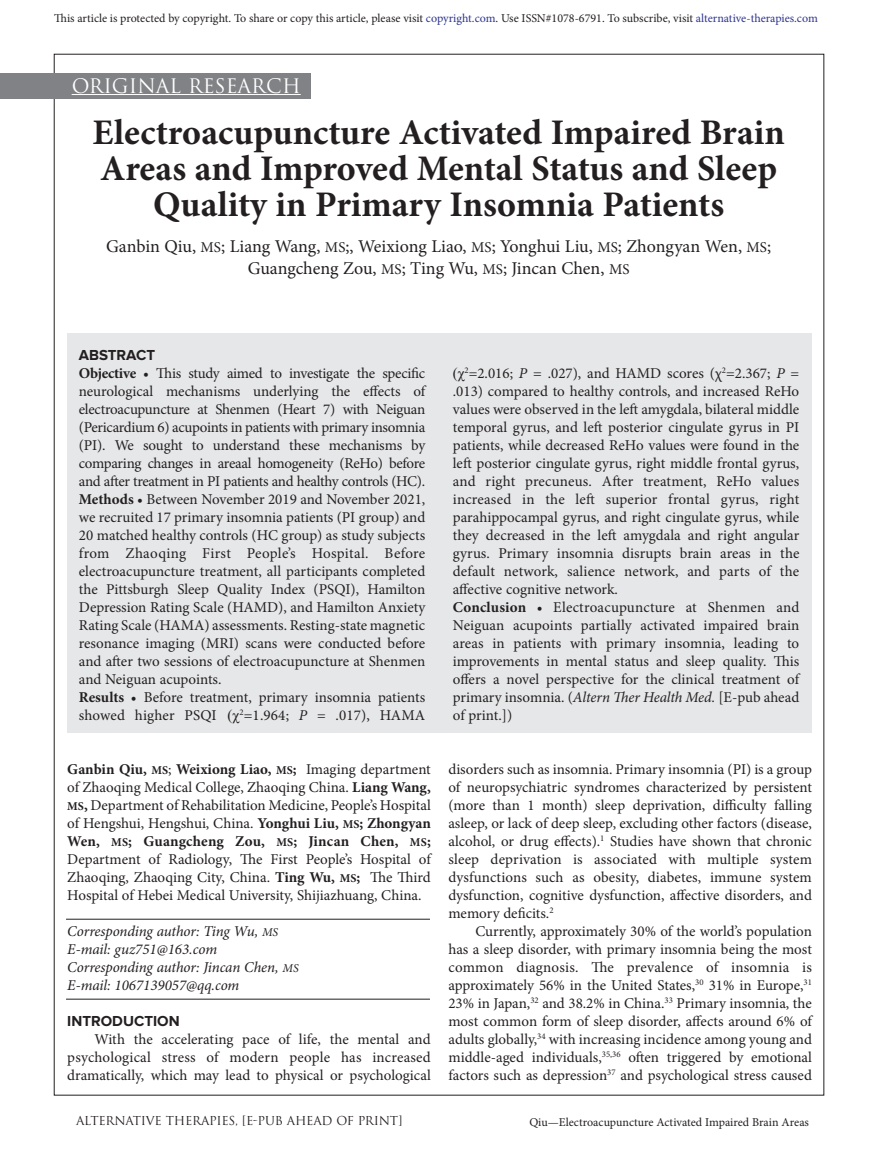
<style>
.page{position:relative;width:878px;height:1175px;background:#fff}
.page>*{position:absolute;margin:0;border:0;box-sizing:border-box;transform-origin:0 0}
.Normal_No_Indent{font:700 36px/36px "Minion Pro";color:#231f20;text-align:center}
.TOC_Section_Titles{font:19.5px "Trajan Pro";color:#fff}
.Normal_No_Indent-2{font:18px "Minion Pro";letter-spacing:-.005em;color:#231f20}
.t1{font:15px/18px "Minion Pro";color:#231f20;text-align:justify}
.t2{font:italic 15px "Minion Pro";letter-spacing:-.005em;color:#231f20}
.Abstract{font:700 15px "Proxima Nova";color:#231f20}
.Article_Footer_Title{font:12px "Minion Pro";color:#231f20}
.Issue___Volume{font:12px "Trajan Pro";letter-spacing:-.02em;color:#231f20}
.s1{color:#2d3490}
.s2{font-size:15px}
.s3{font-weight:700}
.s4{font-family:"Times New Roman"}
.s5{font-style:italic}
.s6{font-weight:700;font-size:12px}
.s7{font-size:12px}
</style>
<div class="page">
<div style="left:0;top:73px;width:310px;height:25px;background:#808285"></div>
<hr style="left:72px;top:94px;width:229px;height:1px;background:#fff">
<hr style="left:66px;top:998px;width:364px;height:1px;background:#231f20">
<hr style="left:66px;top:919px;width:364px;height:1px;background:#231f20">
<div style="left:67px;top:333px;width:744px;height:400px;background:#e6e7e9"></div>
<p class="Article_Footer_Title" style="left:54px;top:10px;width:765px">This article is protected by copyright. To share or copy this article, please visit <span class="s1">copyright.com</span>. Use ISSN#1078-6791. To subscribe, visit <span class="s1">alternative-therapies.com</span></p>
<p class="TOC_Section_Titles" style="left:72px;top:73px;width:230px">ORIGINAL RESEARCH</p>
<p class="Normal_No_Indent" style="left:93px;top:114px;width:693px">Electroacupuncture Activated Impaired Brain<br>Areas and Improved Mental Status and Sleep<br>Quality in Primary Insomnia Patients</p>
<p class="Normal_No_Indent-2" style="left:106px;top:234px;width:666px">Ganbin Qiu, <span class="s2">MS</span>; Liang Wang, <span class="s2">MS</span>;, Weixiong Liao, <span class="s2">MS</span>; Yonghui Liu, <span class="s2">MS</span>; Zhongyan Wen, <span class="s2">MS</span>;</p>
<p class="Normal_No_Indent-2" style="left:248px;top:256px;width:383px">Guangcheng Zou, <span class="s2">MS</span>; Ting Wu, <span class="s2">MS</span>; Jincan Chen, <span class="s2">MS</span></p>
<p class="Abstract" style="left:79px;top:346px;width:78px">ABSTRACT</p>
<p class="t1" style="left:79px;top:364px;width:348px"><span class="s3">Objective</span> • This study aimed to investigate the specific neurological mechanisms underlying the effects of electroacupuncture at Shenmen (Heart 7) with Neiguan (Pericardium 6) acupoints in patients with primary insomnia (PI). We sought to understand these mechanisms by comparing changes in areaal homogeneity (ReHo) before and after treatment in PI patients and healthy controls (HC).</p>
<p class="t1" style="left:79px;top:490px;width:348px"><span class="s3">Methods</span> • Between November 2019 and November 2021, we recruited 17 primary insomnia patients (PI group) and 20 matched healthy controls (HC group) as study subjects from Zhaoqing First People’s Hospital. Before electroacupuncture treatment, all participants completed the Pittsburgh Sleep Quality Index (PSQI), Hamilton Depression Rating Scale (HAMD), and Hamilton Anxiety Rating Scale (HAMA) assessments. Resting-state magnetic resonance imaging (MRI) scans were conducted before and after two sessions of electroacupuncture at Shenmen and Neiguan acupoints.</p>
<p class="t1" style="left:79px;top:688px;width:348px"><span class="s3">Results</span> • Before treatment, primary insomnia patients showed higher PSQI <span class="s4">(χ</span><sup>2</sup>=1.964; <span class="s5">P</span> = .017), HAMA</p>
<p class="t1" style="left:67px;top:760px;width:365px"><span class="s3">Ganbin Qiu,</span> <span class="s6">MS</span>; <span class="s3">Weixiong Liao,</span> <span class="s6">MS</span><span class="s3">;</span> Imaging department of Zhaoqing Medical College, Zhaoqing China. <span class="s3">Liang Wang, </span><span class="s6">MS</span><span class="s3">,</span> Department of Rehabilitation Medicine, People’s Hospital of Hengshui, Hengshui, China. <span class="s3">Yonghui Liu,</span> <span class="s6">MS</span><span class="s3">; Zhongyan Wen,</span> <span class="s6">MS</span><span class="s3">; Guangcheng Zou,</span> <span class="s6">MS</span><span class="s3">; Jincan Chen,</span> <span class="s6">MS</span><span class="s3">; </span>Department of Radiology, The First People’s Hospital of Zhaoqing, Zhaoqing City, China. <span class="s3">Ting Wu,</span> <span class="s6">MS</span><span class="s3">;</span> The Third Hospital of Hebei Medical University, Shijiazhuang, China.</p>
<p class="t2" style="left:67px;top:921px;width:212px">Corresponding author: Ting Wu, <span class="s7">MS</span></p>
<p class="t2" style="left:67px;top:939px;width:151px">E-mail: guz751@163.com</p>
<p class="t2" style="left:67px;top:957px;width:233px">Corresponding author: Jincan Chen, <span class="s7">MS</span></p>
<p class="t2" style="left:67px;top:975px;width:174px">E-mail: 1067139057@qq.com</p>
<p class="Abstract" style="left:67px;top:1012px;width:114px">INTRODUCTION</p>
<p class="t1" style="left:67px;top:1030px;width:365px;text-indent:27px">With the accelerating pace of life, the mental and psychological stress of modern people has increased dramatically, which may lead to physical or psychological</p>
<p class="t1" style="left:453px;top:364px;width:348px"><span class="s4">(χ</span><sup>2</sup>=2.016; <span class="s5">P</span> = .027), and HAMD scores (χ<sup>2</sup>=2.367; <span class="s5">P</span> = .013) compared to healthy controls, and increased ReHo values were observed in the left amygdala, bilateral middle temporal gyrus, and left posterior cingulate gyrus in PI patients, while decreased ReHo values were found in the left posterior cingulate gyrus, right middle frontal gyrus, and right precuneus. After treatment, ReHo values increased in the left superior frontal gyrus, right parahippocampal gyrus, and right cingulate gyrus, while they decreased in the left amygdala and right angular gyrus. Primary insomnia disrupts brain areas in the default network, salience network, and parts of the affective cognitive network.</p>
<p class="t1" style="left:453px;top:598px;width:348px"><span class="s3">Conclusion</span> • Electroacupuncture at Shenmen and Neiguan acupoints partially activated impaired brain areas in patients with primary insomnia, leading to improvements in mental status and sleep quality. This offers a novel perspective for the clinical treatment of primary insomnia. (<span class="s5">Altern Ther Health Med.</span> [E-pub ahead of print.])</p>
<p class="t1" style="left:448px;top:760px;width:365px">disorders such as insomnia. Primary insomnia (PI) is a group of neuropsychiatric syndromes characterized by persistent (more than 1 month) sleep deprivation, difficulty falling asleep, or lack of deep sleep, excluding other factors (disease, alcohol, or drug effects).<sup>1</sup> Studies have shown that chronic sleep deprivation is associated with multiple system dysfunctions such as obesity, diabetes, immune system dysfunction, cognitive dysfunction, affective disorders, and memory deficits.<sup>2</sup></p>
<p class="t1" style="left:448px;top:922px;width:365px;text-indent:27px">Currently, approximately 30% of the world’s population has a sleep disorder, with primary insomnia being the most common diagnosis. The prevalence of insomnia is approximately 56% in the United States,<sup>30</sup> 31% in Europe,<sup>31<br></sup>23% in Japan,<sup>32</sup> and 38.2% in China.<sup>33</sup> Primary insomnia, the most common form of sleep disorder, affects around 6% of adults globally,<sup>34</sup> with increasing incidence among young and middle-aged individuals,<sup>35,36</sup> often triggered by emotional factors such as depression<sup>37</sup> and psychological stress caused</p>
<p class="Issue___Volume" style="left:76px;top:1113px;width:328px">ALTERNATIVE THERAPIES, [E-PUB AHEAD OF PRINT]</p>
<p class="Article_Footer_Title" style="left:529px;top:1114px;width:281px">Qiu—Electroacupuncture Activated Impaired Brain Areas</p>
</div>
